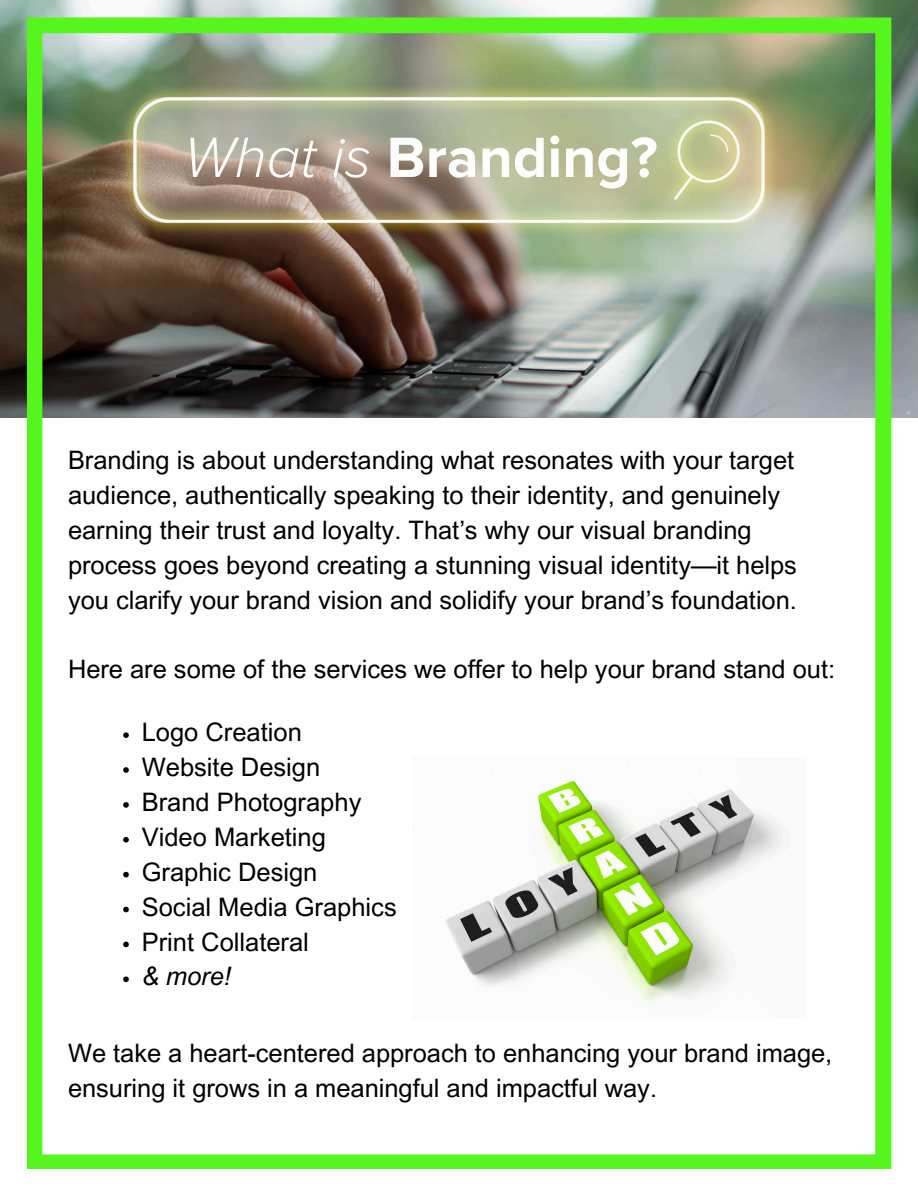
<style>
.page{position:relative;width:918px;height:1188px;background:#fff}
.page>*{position:absolute;margin:0;border:0;box-sizing:border-box;transform-origin:0 0}
.t1{font:700 58.95px "Proxima Nova";color:#fdfdfd}
.t2{font:25.5px/34.8px "Arial MT Pro";color:#000}
.t3{font:italic 25.5px "Arial MT Pro";color:#000}
.s1{font-weight:300;font-style:italic}
</style>
<div class="page">
<div style="left:0;top:0;width:918px;height:1188px;background:linear-gradient(to right,#fff,#fff)"></div>
<img style="left:0;top:0;width:918px;height:417px">
<img style="left:27px;top:17px;width:864px;height:1152px">
<img style="left:413px;top:758px;width:393px;height:261px">
<svg style="left:123px;top:732px;width:6px;height:6px"></svg>
<svg style="left:123px;top:767px;width:6px;height:6px"></svg>
<svg style="left:123px;top:802px;width:6px;height:6px"></svg>
<svg style="left:123px;top:837px;width:6px;height:6px"></svg>
<svg style="left:123px;top:872px;width:6px;height:5px"></svg>
<svg style="left:123px;top:907px;width:6px;height:5px"></svg>
<svg style="left:123px;top:942px;width:6px;height:5px"></svg>
<svg style="left:123px;top:976px;width:6px;height:6px"></svg>
<p class="t1" style="left:184px;top:123px;width:475px"><span class="s1">What is</span> Branding?</p>
<p class="t2" style="left:68px;top:446px;width:730px">Branding is about understanding what resonates with your target audience, authentically speaking to their identity, and genuinely earning their trust and loyalty. That’s why our visual branding process goes beyond creating a stunning visual identity—it helps you clarify your brand vision and solidify your brand’s foundation.</p>
<p class="t2" style="left:68px;top:655px;width:769px">Here are some of the services we offer to help your brand stand out:</p>
<p class="t2" style="left:142px;top:718px;width:162px">Logo Creation</p>
<p class="t2" style="left:142px;top:753px;width:180px">Website Design</p>
<p class="t2" style="left:142px;top:788px;width:221px">Brand Photography</p>
<p class="t2" style="left:142px;top:823px;width:186px">Video Marketing</p>
<p class="t2" style="left:142px;top:858px;width:177px">Graphic Design</p>
<p class="t2" style="left:142px;top:893px;width:256px">Social Media Graphics</p>
<p class="t2" style="left:142px;top:927px;width:169px">Print Collateral</p>
<p class="t3" style="left:142px;top:967px;width:91px">&amp; more!</p>
<p class="t2" style="left:68px;top:1039px;width:766px">We take a heart-centered approach to enhancing your brand image, ensuring it grows in a meaningful and impactful way.</p>
</div>
